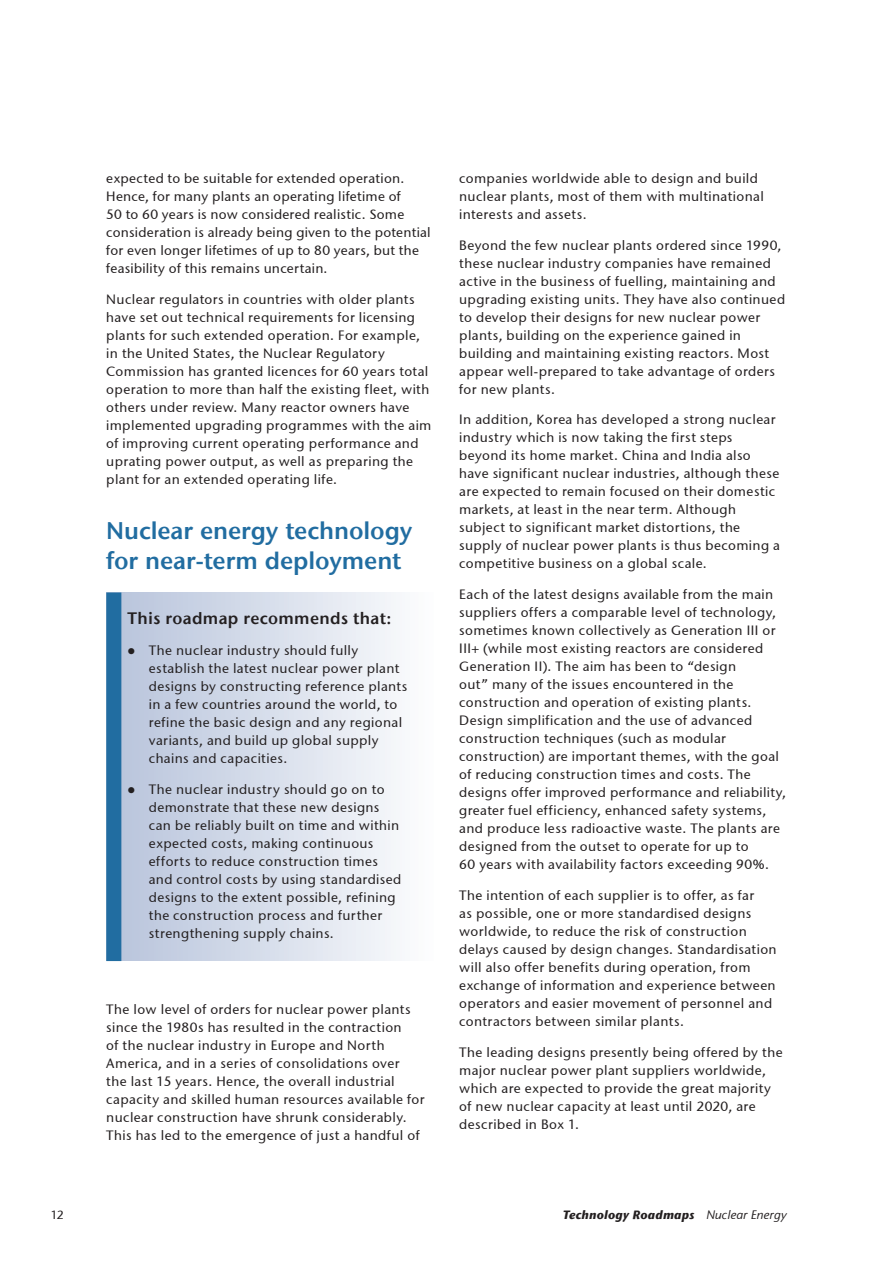
<style>
.page{position:relative;width:893px;height:1263px;background:#fff}
.page>*{position:absolute;margin:0;border:0;box-sizing:border-box;transform-origin:0 0}
.t1{font:24px/30px "Stone Sans ITC Semi";letter-spacing:-.005em;color:#216da1}
.t2{font:16.5px "Stone Sans ITC Semi";letter-spacing:.02em;color:#231f20}
.t3{font:13.5px/18px "Stone Sans ITCTT Medium";letter-spacing:.03em;color:#231f20}
.t4{font:italic 700 12px "Stone Sans ITC";letter-spacing:.015em;color:#231f20}
.t5{font:12px "Stone Sans ITCTT Medium";color:#231f20}
.s1{font-family:"Stone Sans";font-weight:400}
</style>
<div class="page">
<div style="left:106px;top:593px;width:328px;height:368px;background:linear-gradient(to right,#b5c2da,#fcfdfe)"></div>
<div style="left:106px;top:592px;width:15px;height:369px;background:#216da1;border:2px solid #216da1"></div>
<p class="t3" style="left:106px;top:169px;width:326px">expected to be suitable for extended operation.<br>Hence, for many plants an operating lifetime of<br>50 to 60 years is now considered realistic. Some consideration is already being given to the potential for even longer lifetimes of up to 80 years, but the feasibility of this remains uncertain.</p>
<p class="t3" style="left:106px;top:290px;width:327px">Nuclear regulators in countries with older plants have set out technical requirements for licensing plants for such extended operation. For example, in the United States, the Nuclear Regulatory Commission has granted licences for 60 years total operation to more than half the existing fleet, with others under review. Many reactor owners have implemented upgrading programmes with the aim of improving current operating performance and uprating power output, as well as preparing the plant for an extended operating life.</p>
<h1 class="t1" style="left:106px;top:516px;width:308px">Nuclear energy technology for near-term deployment</h1>
<p class="t2" style="left:128px;top:608px;width:265px">This roadmap recommends that:</p>
<p class="t3" style="left:149px;top:641px;width:260px;text-indent:-21px">● The nuclear industry should fully establish the latest nuclear power plant designs by constructing reference plants in a few countries around the world, to refine the basic design and any regional variants, and build up global supply chains and capacities.</p>
<p class="t3" style="left:149px;top:780px;width:254px;text-indent:-21px">● The nuclear industry should go on to demonstrate that these new designs can be reliably built on time and within expected costs, making continuous efforts to reduce construction times and control costs by using standardised designs to the extent possible, refining the construction process and further strengthening supply chains.</p>
<p class="t3" style="left:106px;top:1000px;width:320px">The low level of orders for nuclear power plants since the 1980s has resulted in the contraction<br>of the nuclear industry in Europe and North America, and in a series of consolidations over<br>the last 15 years. Hence, the overall industrial capacity and skilled human resources available for nuclear construction have shrunk considerably.<br>This has led to the emergence of just a handful of</p>
<p class="t3" style="left:459px;top:169px;width:306px">companies worldwide able to design and build nuclear plants, most of them with multinational interests and assets.</p>
<p class="t3" style="left:459px;top:236px;width:327px">Beyond the few nuclear plants ordered since 1990, these nuclear industry companies have remained active in the business of fuelling, maintaining and upgrading existing units. They have also continued to develop their designs for new nuclear power plants, building on the experience gained in building and maintaining existing reactors. Most appear well-prepared to take advantage of orders for new plants.</p>
<p class="t3" style="left:459px;top:411px;width:322px">In addition, Korea has developed a strong nuclear industry which is now taking the first steps beyond its home market. China and India also have significant nuclear industries, although these are expected to remain focused on their domestic markets, at least in the near term. Although subject to significant market distortions, the supply of nuclear power plants is thus becoming a competitive business on a global scale.</p>
<p class="t3" style="left:459px;top:585px;width:328px">Each of the latest designs available from the main suppliers offers a comparable level of technology, sometimes known collectively as Generation III or III+ (while most existing reactors are considered Generation II). The aim has been to “design<br>out” many of the issues encountered in the construction and operation of existing plants.<br>Design simplification and the use of advanced construction techniques (such as modular construction) are important themes, with the goal of reducing construction times and costs. The designs offer improved performance and reliability, greater fuel efficiency, enhanced safety systems, and produce less radioactive waste. The plants are designed from the outset to operate for up to<br>60 years with availability factors exceeding 90%.</p>
<p class="t3" style="left:459px;top:886px;width:319px">The intention of each supplier is to offer, as far<br>as possible, one or more standardised designs worldwide, to reduce the risk of construction delays caused by design changes. Standardisation will also offer benefits during operation, from exchange of information and experience between operators and easier movement of personnel and contractors between similar plants.</p>
<p class="t3" style="left:459px;top:1043px;width:325px">The leading designs presently being offered by the major nuclear power plant suppliers worldwide, which are expected to provide the great majority of new nuclear capacity at least until 2020, are described in Box 1.</p>
<p class="t5" style="left:51px;top:1208px;width:14px">12</p>
<p class="t4" style="left:563px;top:1207px;width:225px">Technology Roadmaps <span class="s1">Nuclear Energy</span></p>
</div>
